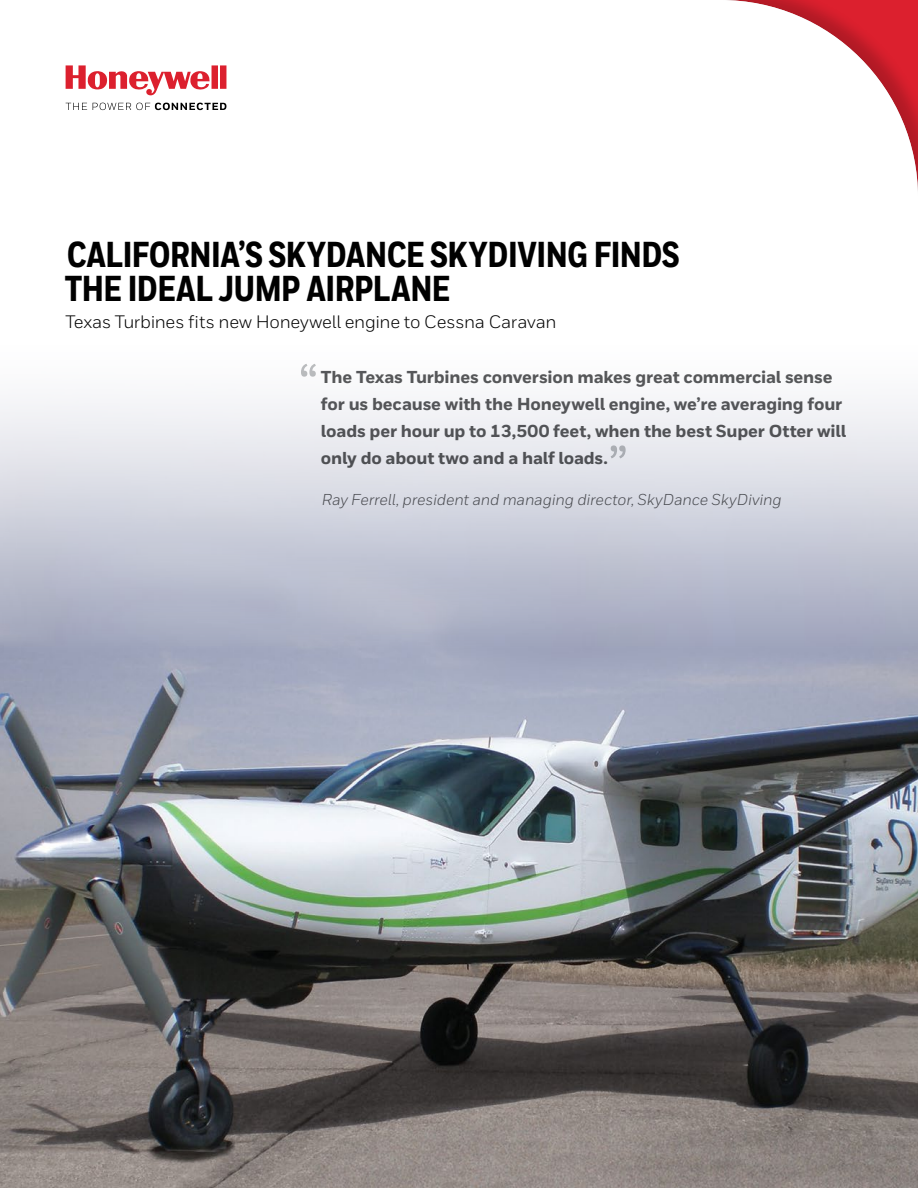
<style>
.page{position:relative;width:918px;height:1188px;background:#fff}
.page>*{position:absolute;margin:0;border:0;box-sizing:border-box;transform-origin:0 0}
.t1{font:500 54px "Honeywell Sans";color:#bcbec0}
.t2{font:800 36px/34.5px "Honeywell Cond";letter-spacing:-.015em;color:#000}
.t3{font:18px "Honeywell Sans";letter-spacing:-.015em;color:#000}
.t4{font:800 17.25px/27px "Honeywell Sans";letter-spacing:-.01em;color:#58595b}
.t5{font:italic 15.75px "Honeywell Sans";letter-spacing:-.01em;color:#58595b}
</style>
<div class="page">
<img style="left:0;top:65px;width:918px;height:1123px">
<div style="left:321px;top:0;width:597px;height:585px;background:#000;opacity:.2"></div>
<svg style="left:66px;top:65px;width:160px;height:31px"></svg>
<svg style="left:66px;top:103px;width:21px;height:7px"></svg>
<svg style="left:93px;top:103px;width:133px;height:7px"></svg>
<h2 class="t2" style="left:65px;top:238px;width:617px">CALIFORNIA’S SKYDANCE SKYDIVING FINDS<br>THE IDEAL JUMP AIRPLANE</h2>
<p class="t3" style="left:65px;top:311px;width:493px">Texas Turbines fits new Honeywell engine to Cessna Caravan</p>
<h1 class="t1" style="left:298px;top:352px;width:22px">“</h1>
<p class="t4" style="left:321px;top:364px;width:527px">The Texas Turbines conversion makes great commercial sense for us because with the Honeywell engine, we’re averaging four loads per hour up to 13,500 feet, when the best Super Otter will only do about two and a half loads.</p>
<h1 class="t1" style="left:608px;top:433px;width:22px">”</h1>
<p class="t5" style="left:322px;top:491px;width:461px">Ray Ferrell, president and managing director, SkyDance SkyDiving</p>
</div>
